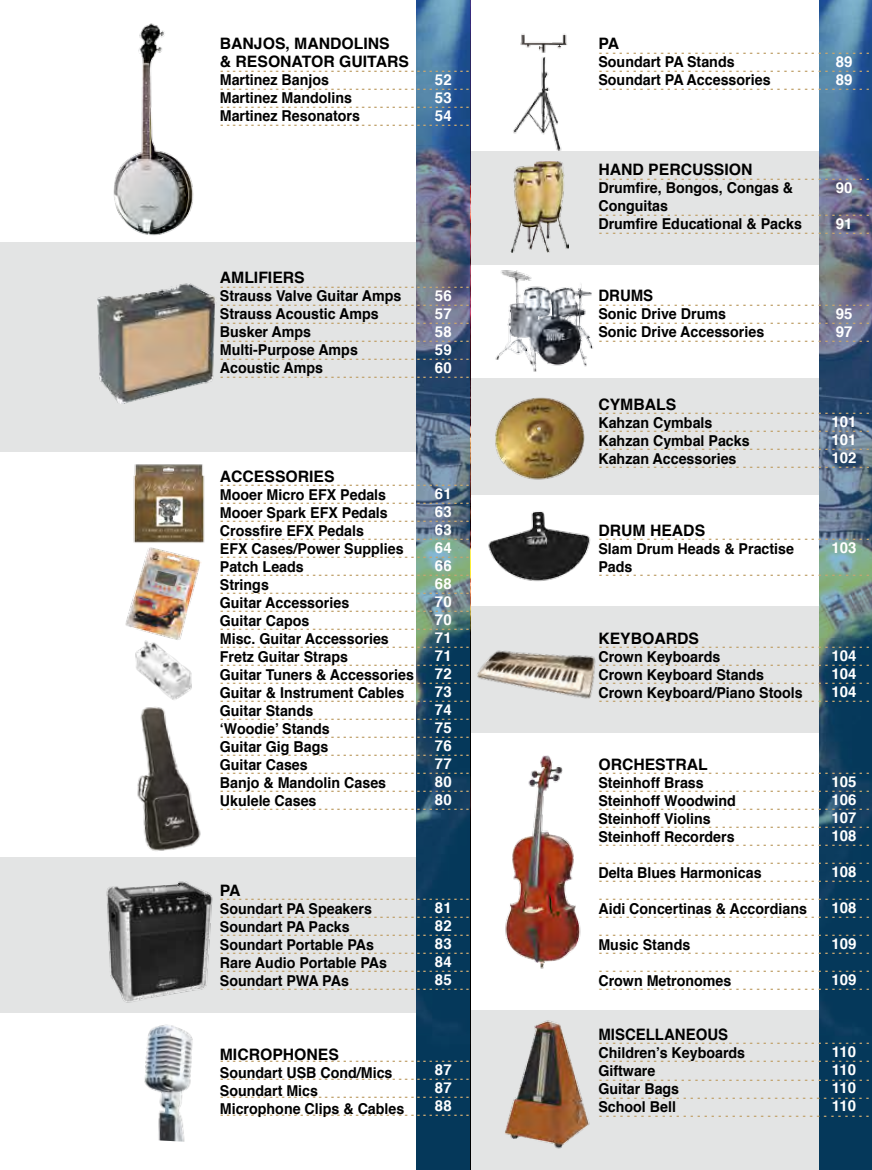
<style>
.page{position:relative;width:872px;height:1170px;background:#fff}
.page>*{position:absolute;margin:0;border:0;box-sizing:border-box;transform-origin:0 0}
.t1{font:700 15.75px/18px "Helvetica";color:#000}
.t2{font:700 15.75px "Helvetica";color:#000;scale:.95 1}
.t3{font:700 15px/18px "Helvetica";color:#000;scale:.95 1}
.t4{font:700 15px/18px "Helvetica";color:#fff;text-align:justify}
.t5{font:700 9.45px/18px "Helvetica";color:#c3a571;text-align:justify;scale:1.67 1}
</style>
<div class="page">
<div style="left:465px;top:151px;width:367px;height:113px;background:#e3e4e4"></div>
<div style="left:458px;top:378px;width:378px;height:116px;background:#e3e4e4"></div>
<div style="left:450px;top:606px;width:384px;height:126px;background:#e3e4e4"></div>
<div style="left:444px;top:1010px;width:385px;height:159px;background:#e3e4e4"></div>
<img style="left:819px;top:0;width:53px;height:1169px">
<div style="left:0;top:242px;width:427px;height:209px;background:#e3e4e4"></div>
<div style="left:0;top:856px;width:431px;height:156px;background:#e3e4e4"></div>
<img style="left:417px;top:0;width:53px;height:1169px">
<img style="left:97px;top:283px;width:118px;height:120px">
<img style="left:113px;top:23px;width:81px;height:213px">
<img style="left:135px;top:641px;width:57px;height:59px">
<img style="left:133px;top:464px;width:72px;height:79px">
<img style="left:125px;top:547px;width:76px;height:94px">
<img style="left:137px;top:707px;width:64px;height:144px">
<img style="left:106px;top:881px;width:107px;height:122px">
<img style="left:144px;top:1024px;width:49px;height:117px">
<img style="left:510px;top:161px;width:58px;height:92px">
<img style="left:495px;top:270px;width:98px;height:102px">
<img style="left:495px;top:397px;width:90px;height:83px">
<img style="left:520px;top:33px;width:47px;height:20px">
<img style="left:513px;top:57px;width:49px;height:94px">
<img style="left:477px;top:650px;width:119px;height:49px">
<img style="left:488px;top:511px;width:103px;height:71px">
<img style="left:505px;top:755px;width:76px;height:214px">
<img style="left:505px;top:1020px;width:85px;height:129px">
<h1 class="t1" style="left:220px;top:35px;width:189px">BANJOS, MANDOLINS<br>&amp; RESONATOR GUITARS</h1>
<h2 class="t3" style="left:220px;top:71px;width:149px">Martinez Banjos<br>Martinez Mandolins<br>Martinez Resonators</h2>
<p class="t5" style="left:220px;top:60px;width:151px">......................................... ......................................... ......................................... .........................................</p>
<h2 class="t4" style="left:435px;top:71px;width:18px">52<br>53<br>54</h2>
<h1 class="t1" style="left:220px;top:269px;width:85px">AMLIFIERS</h1>
<h2 class="t3" style="left:220px;top:287px;width:193px">Strauss Valve Guitar Amps<br>Strauss Acoustic Amps<br>Busker Amps<br>Multi-Purpose Amps<br>Acoustic Amps</h2>
<p class="t5" style="left:220px;top:276px;width:151px">......................................... ......................................... ......................................... ......................................... ......................................... .........................................</p>
<h2 class="t4" style="left:435px;top:287px;width:18px">56<br>57<br>58<br>59<br>60</h2>
<h1 class="t1" style="left:220px;top:467px;width:24px">Acce</h1>
<h1 class="t1" style="left:264px;top:467px;width:32px">ssorie</h1>
<h1 class="t1" style="left:324px;top:467px;width:12px">s</h1>
<p class="t3" style="left:220px;top:485px;width:206px">Mooer Micro EFX Pedals<br>Mooer Spark EFX Pedals<br>Crossfire EFX Pedals<br>EFX Cases/Power Supplies<br>Patch Leads<br>Strings<br>Guitar Accessories<br>Guitar Capos<br>Misc. Guitar Accessories<br>Fretz Guitar Straps<br>Guitar Tuners &amp; Accessories<br>Guitar &amp; Instrument Cables<br>Guitar Stands<br>‘Woodie’ Stands<br>Guitar Gig Bags<br>Guitar Cases<br>Banjo &amp; Mandolin Cases<br>Ukulele Cases</p>
<p class="t5" style="left:220px;top:474px;width:151px">......................................... ......................................... ......................................... ......................................... ......................................... ......................................... ......................................... ......................................... ......................................... ......................................... ......................................... ......................................... ......................................... ......................................... ......................................... ......................................... ......................................... ......................................... .........................................</p>
<h2 class="t4" style="left:435px;top:485px;width:18px">61<br>63<br>63<br>64<br>66<br>68<br>70<br>70<br>71<br>71<br>72<br>73<br>74<br>75<br>76<br>77<br>80<br>80</h2>
<h1 class="t1" style="left:220px;top:881px;width:22px">PA</h1>
<h2 class="t3" style="left:220px;top:899px;width:177px">Soundart PA Speakers<br>Soundart PA Packs<br>Soundart Portable PAs<br>Rare Audio Portable PAs<br>Soundart PWA PAs</h2>
<p class="t5" style="left:220px;top:888px;width:151px">......................................... ......................................... ......................................... ......................................... ......................................... .........................................</p>
<h2 class="t4" style="left:435px;top:899px;width:18px">81<br>82<br>83<br>84<br>85</h2>
<h1 class="t1" style="left:220px;top:1045px;width:119px">MICROPHONES</h1>
<h2 class="t3" style="left:220px;top:1063px;width:196px">Soundart USB Cond/Mics<br>Soundart Mics<br>Microphone Clips &amp; Cables</h2>
<p class="t5" style="left:220px;top:1050px;width:151px">......................................... ......................................... ......................................... .........................................</p>
<h2 class="t4" style="left:435px;top:1061px;width:18px">87<br>87<br>88</h2>
<h1 class="t1" style="left:598px;top:35px;width:22px">PA</h1>
<h2 class="t3" style="left:598px;top:53px;width:183px">Soundart PA Stands<br>Soundart PA Accessories</h2>
<p class="t5" style="left:598px;top:42px;width:164px">........................................ ........................................ ........................................</p>
<h2 class="t4" style="left:835px;top:53px;width:18px">89<br>89</h2>
<h1 class="t1" style="left:598px;top:161px;width:156px">HAND PERCUSSION</h1>
<h2 class="t3" style="left:598px;top:179px;width:216px">Drumfire, Bongos, Congas &amp;<br>Conguitas<br>Drumfire Educational &amp; Packs</h2>
<p class="t5" style="left:598px;top:168px;width:164px">........................................</p>
<p class="t5" style="left:598px;top:204px;width:164px">........................................ ........................................</p>
<h2 class="t4" style="left:835px;top:179px;width:18px">90</h2>
<h2 class="t4" style="left:835px;top:215px;width:18px">91</h2>
<h1 class="t2" style="left:598px;top:283px;width:58px">DRUMS</h1>
<h2 class="t3" style="left:598px;top:305px;width:176px">Sonic Drive Drums<br>Sonic Drive Accessories</h2>
<p class="t5" style="left:598px;top:294px;width:164px">........................................ ........................................ ........................................</p>
<h2 class="t4" style="left:835px;top:305px;width:18px">95<br>97</h2>
<h1 class="t1" style="left:598px;top:395px;width:34px">Cymbal</h1>
<h1 class="t1" style="left:666px;top:395px;width:12px">s</h1>
<h2 class="t3" style="left:598px;top:413px;width:161px">Kahzan Cymbals<br>Kahzan Cymbal Packs<br>Kahzan Accessories</h2>
<p class="t5" style="left:598px;top:402px;width:164px">........................................ ........................................ ........................................ ........................................</p>
<h2 class="t4" style="left:831px;top:413px;width:27px">101<br>101<br>102</h2>
<h1 class="t1" style="left:598px;top:521px;width:24px">Drum</h1>
<h1 class="t1" style="left:650px;top:521px;width:23px">Head</h1>
<h1 class="t1" style="left:694px;top:521px;width:12px">s</h1>
<h2 class="t3" style="left:598px;top:539px;width:207px">Slam Drum Heads &amp; Practise<br>Pads</h2>
<p class="t5" style="left:598px;top:528px;width:164px">........................................</p>
<p class="t5" style="left:598px;top:564px;width:164px">........................................</p>
<h2 class="t4" style="left:831px;top:539px;width:27px">103</h2>
<h1 class="t1" style="left:598px;top:629px;width:45px">Keyboard</h1>
<h1 class="t1" style="left:688px;top:629px;width:12px">s</h1>
<h2 class="t3" style="left:598px;top:647px;width:217px">Crown Keyboards<br>Crown Keyboard Stands<br>Crown Keyboard/Piano Stools</h2>
<p class="t5" style="left:598px;top:636px;width:164px">........................................ ........................................ ........................................ ........................................</p>
<h2 class="t4" style="left:831px;top:647px;width:27px">104<br>104<br>104</h2>
<h1 class="t1" style="left:598px;top:755px;width:24px">Orche</h1>
<h1 class="t1" style="left:655px;top:755px;width:22px">stral</h1>
<h2 class="t3" style="left:598px;top:773px;width:146px">Steinhoff Brass<br>Steinhoff Woodwind<br>Steinhoff Violins<br>Steinhoff Recorders</h2>
<h2 class="t3" style="left:598px;top:863px;width:173px">Delta Blues Harmonicas</h2>
<h2 class="t3" style="left:598px;top:899px;width:221px">Aidi Concertinas &amp; Accordians</h2>
<h2 class="t3" style="left:598px;top:935px;width:98px">Music Stands</h2>
<h2 class="t3" style="left:598px;top:971px;width:142px">Crown Metronomes</h2>
<p class="t5" style="left:598px;top:762px;width:164px">........................................ ........................................ ........................................ ........................................ ........................................ ........................................ ........................................ ........................................ ........................................ ........................................ ........................................ ........................................ ........................................</p>
<h2 class="t4" style="left:831px;top:773px;width:27px">105<br>106<br>107<br>108</h2>
<h2 class="t4" style="left:831px;top:863px;width:27px">108</h2>
<h2 class="t4" style="left:831px;top:899px;width:27px">108</h2>
<h2 class="t4" style="left:831px;top:935px;width:27px">109</h2>
<h2 class="t4" style="left:831px;top:971px;width:27px">109</h2>
<h1 class="t2" style="left:598px;top:1021px;width:40px">Miscellaneou</h1>
<h1 class="t2" style="left:718px;top:1021px;width:12px">s</h1>
<h2 class="t3" style="left:598px;top:1043px;width:156px">Children’s Keyboards<br>Giftware<br>Guitar Bags<br>School Bell</h2>
<p class="t5" style="left:598px;top:1032px;width:164px">........................................ ........................................ ........................................ ....................................... .......................................</p>
<h2 class="t4" style="left:832px;top:1043px;width:26px">110<br>110<br>110<br>110</h2>
</div>
